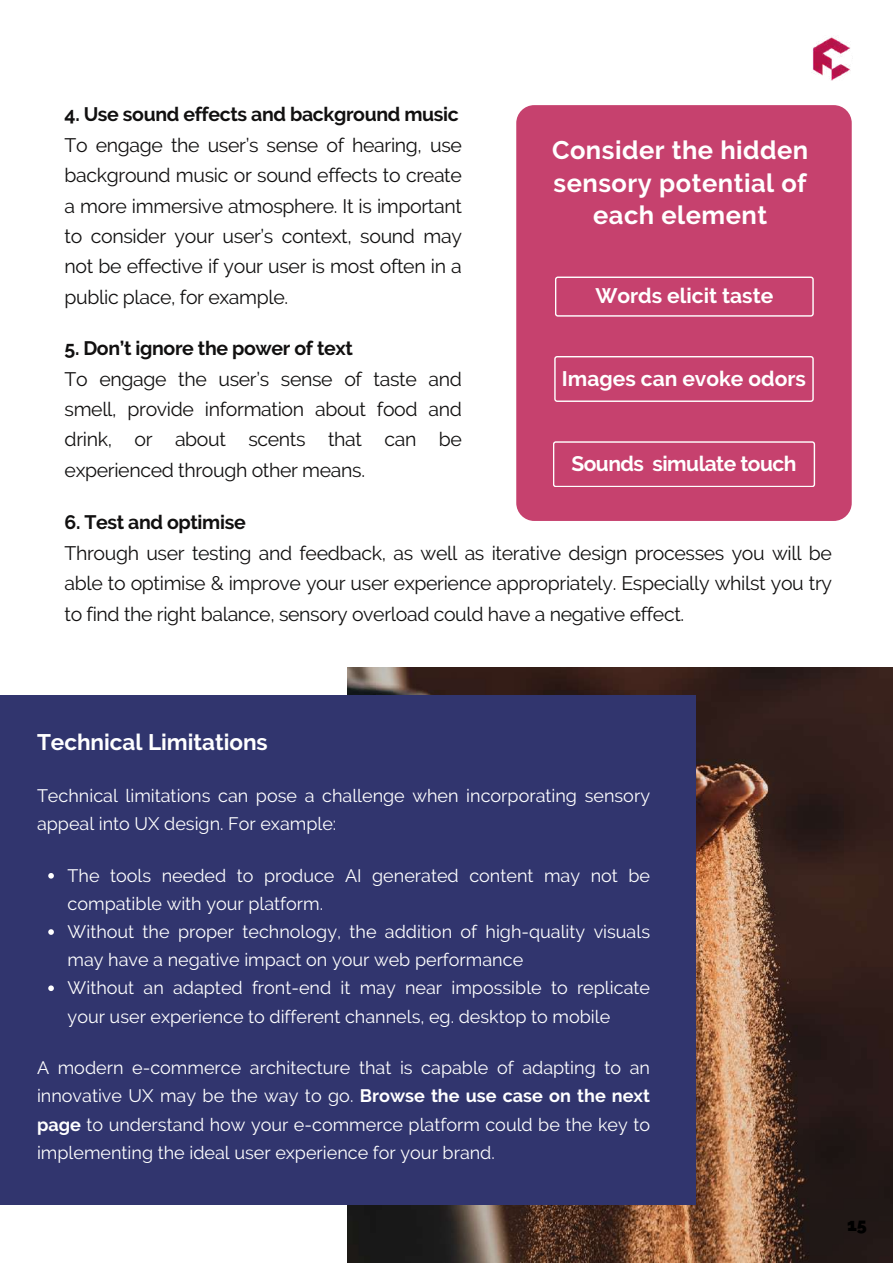
<style>
.page{position:relative;width:893px;height:1264px;background:#fff}
.page>*{position:absolute;margin:0;border:0;box-sizing:border-box;transform-origin:0 0}
.t1{font:700 25.5px/32.5px "Raleway";letter-spacing:.02em;color:#fff;text-align:center}
.t2{font:700 22.5px "Raleway";color:#fff}
.t3{font:700 21px "Raleway";color:#fff}
.t4{font:700 21px "Raleway";letter-spacing:-.025em;color:#fff}
.t5{font:19.5px/30.3px "Raleway";letter-spacing:-.02em;color:#111010;text-align:justify}
.t6{font:700 19.5px "Raleway";letter-spacing:-.02em;color:#111010}
.t7{font:18px/28px "Raleway";color:#fff}
.t8{font:800 18px "Raleway";color:#000}
.s1{font-weight:700}
</style>
<div class="page">
<img style="left:812px;top:37px;width:39px;height:44px">
<div style="left:516px;top:105px;width:335px;height:416px;background:#c6416e;border-radius:18px"></div>
<svg style="left:555px;top:276px;width:258px;height:40px"></svg>
<svg style="left:554px;top:356px;width:259px;height:46px"></svg>
<svg style="left:553px;top:441px;width:262px;height:46px"></svg>
<img style="left:348px;top:667px;width:544px;height:595px">
<div style="left:0;top:694px;width:695px;height:510px;background:#31356e"></div>
<svg style="left:48px;top:873px;width:6px;height:5px"></svg>
<svg style="left:48px;top:929px;width:6px;height:5px"></svg>
<svg style="left:48px;top:985px;width:6px;height:6px"></svg>
<p class="t6" style="left:65px;top:103px;width:395px">4. Use sound effects and background music</p>
<p class="t5" style="left:65px;top:130px;width:399px">To engage the user’s sense of hearing, use background music or sound effects to create a more immersive atmosphere. It is important to consider your user’s context, sound may not be effective if your user is most often in a public place, for example.</p>
<p class="t6" style="left:65px;top:337px;width:290px">5. Don’t ignore the power of text</p>
<p class="t5" style="left:65px;top:364px;width:399px">To engage the user’s sense of taste and smell, provide information about food and drink, or about scents that can be experienced through other means.</p>
<p class="t6" style="left:65px;top:510px;width:183px">6. Test and optimise</p>
<h1 class="t1" style="left:552px;top:134px;width:258px">Consider the hidden sensory potential of each element</h1>
<p class="t3" style="left:595px;top:283px;width:179px">Words elicit taste</p>
<p class="t3" style="left:562px;top:366px;width:245px">Images can evoke odors</p>
<p class="t4" style="left:571px;top:451px;width:226px">Sounds simulate touch</p>
<p class="t5" style="left:65px;top:538px;width:769px">Through user testing and feedback, as well as iterative design processes you will be able to optimise &amp; improve your user experience appropriately. Especially whilst you try to find the right balance, sensory overload could have a negative effect.</p>
<p class="t2" style="left:37px;top:729px;width:232px">Technical Limitations</p>
<p class="t7" style="left:37px;top:781px;width:614px">Technical limitations can pose a challenge when incorporating sensory appeal into UX design. For example:</p>
<p class="t7" style="left:68px;top:861px;width:584px">The tools needed to produce AI generated content may not be compatible with your platform.<br>Without the proper technology, the addition of high-quality visuals may have a negative impact on your web performance<br>Without an adapted front-end it may near impossible to replicate your user experience to different channels, eg. desktop to mobile</p>
<p class="t7" style="left:37px;top:1053px;width:614px;text-align:justify">A modern e-commerce architecture that is capable of adapting to an innovative UX may be the way to go. <span class="s1">Browse the use case on the next page</span> to understand how your e-commerce platform could be the key to implementing the ideal user experience for your brand.</p>
<p class="t8" style="left:846px;top:1214px;width:21px">15</p>
</div>
